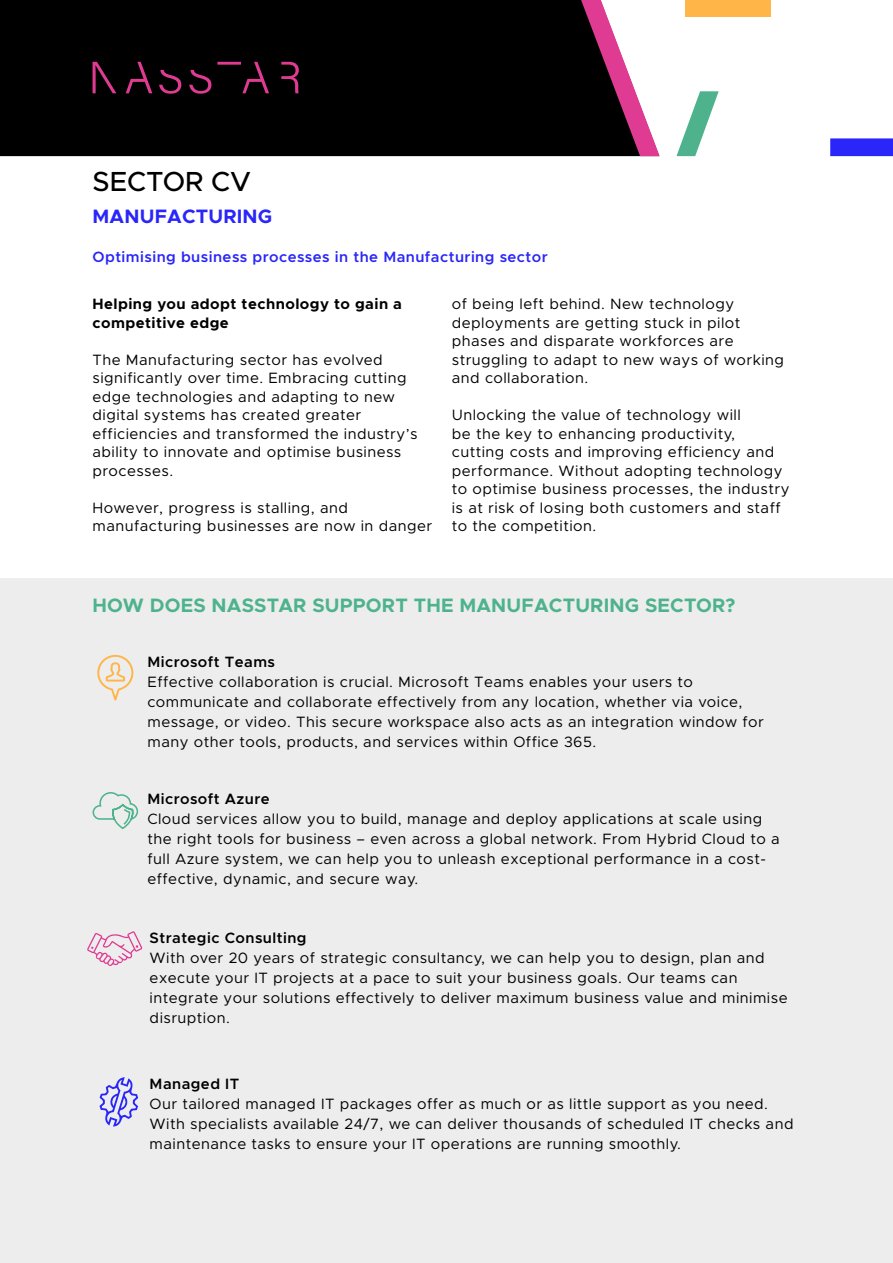
<style>
.page{position:relative;width:893px;height:1263px;background:#fff}
.page>*{position:absolute;margin:0;border:0;box-sizing:border-box;transform-origin:0 0}
.t1{font:500 27.75px "Metropolis";color:#000}
.t2{font:700 19.5px "Metropolis";letter-spacing:.01em;color:#4eb38d}
.t3{font:700 19.5px "Metropolis";letter-spacing:.01em;color:#2a26f9}
.t4{font:15px/18.5px "Metropolis";letter-spacing:.03em;color:#000}
.t5{font:600 15px "Metropolis";letter-spacing:.03em;color:#000}
.t6{font:600 15px "Metropolis";letter-spacing:.03em;color:#2a26f9}
.t7{font:700 15px/18.5px "Metropolis";letter-spacing:.03em;color:#000}
</style>
<div class="page">
<div style="left:0;top:578px;width:893px;height:685px;background:#ededed"></div>
<div style="left:0;top:0;width:581px;height:156px;background:#000"></div>
<svg style="left:676px;top:91px;width:43px;height:65px"></svg>
<div style="left:685px;top:0;width:85px;height:17px;background:#ffb548"></div>
<svg style="left:830px;top:138px;width:63px;height:18px"></svg>
<svg style="left:581px;top:0;width:79px;height:156px"></svg>
<svg style="left:159px;top:70px;width:22px;height:24px"></svg>
<svg style="left:189px;top:70px;width:22px;height:24px"></svg>
<svg style="left:281px;top:62px;width:18px;height:31px"></svg>
<svg style="left:93px;top:62px;width:23px;height:31px"></svg>
<svg style="left:217px;top:62px;width:52px;height:31px;background:#210816"></svg>
<svg style="left:126px;top:62px;width:26px;height:31px"></svg>
<svg style="left:92px;top:792px;width:47px;height:38px"></svg>
<svg style="left:97px;top:655px;width:36px;height:46px"></svg>
<svg style="left:87px;top:931px;width:55px;height:35px"></svg>
<svg style="left:99px;top:1077px;width:39px;height:49px"></svg>
<h1 class="t1" style="left:93px;top:164px;width:160px">SECTOR CV</h1>
<h2 class="t3" style="left:93px;top:204px;width:181px">MANUFACTURING</h2>
<p class="t6" style="left:93px;top:247px;width:457px">Optimising business processes in the Manufacturing sector</p>
<p class="t7" style="left:93px;top:295px;width:311px">Helping you adopt technology to gain a competitive edge</p>
<p class="t4" style="left:93px;top:350px;width:327px">The Manufacturing sector has evolved significantly over time. Embracing cutting edge technologies and adapting to new digital systems has created greater efficiencies and transformed the industry’s ability to innovate and optimise business processes.</p>
<p class="t4" style="left:93px;top:498px;width:341px">However, progress is stalling, and manufacturing businesses are now in danger</p>
<p class="t4" style="left:452px;top:295px;width:334px">of being left behind. New technology deployments are getting stuck in pilot phases and disparate workforces are struggling to adapt to new ways of working and collaboration.</p>
<p class="t4" style="left:452px;top:406px;width:339px">Unlocking the value of technology will<br>be the key to enhancing productivity, cutting costs and improving efficiency and performance. Without adopting technology to optimise business processes, the industry is at risk of losing both customers and staff to the competition.</p>
<h2 class="t2" style="left:93px;top:593px;width:644px">HOW DOES NASSTAR SUPPORT THE MANUFACTURING SECTOR?</h2>
<p class="t5" style="left:147px;top:652px;width:129px">Microsoft Teams</p>
<p class="t4" style="left:147px;top:672px;width:618px;line-height:20.1px">Effective collaboration is crucial. Microsoft Teams enables your users to communicate and collaborate effectively from any location, whether via voice, message, or video. This secure workspace also acts as an integration window for many other tools, products, and services within Office 365.</p>
<p class="t5" style="left:147px;top:789px;width:124px">Microsoft Azure</p>
<p class="t4" style="left:147px;top:809px;width:634px;line-height:20.1px">Cloud services allow you to build, manage and deploy applications at scale using the right tools for business – even across a global network. From Hybrid Cloud to a full Azure system, we can help you to unleash exceptional performance in a cost&shy;effective, dynamic, and secure way.</p>
<p class="t5" style="left:150px;top:928px;width:158px">Strategic Consulting</p>
<p class="t4" style="left:150px;top:948px;width:639px;line-height:20.1px">With over 20 years of strategic consultancy, we can help you to design, plan and execute your IT projects at a pace to suit your business goals. Our teams can integrate your solutions effectively to deliver maximum business value and minimise disruption.</p>
<p class="t5" style="left:150px;top:1074px;width:91px">Managed IT</p>
<p class="t4" style="left:150px;top:1094px;width:645px;line-height:20.1px">Our tailored managed IT packages offer as much or as little support as you need.<br>With specialists available 24/7, we can deliver thousands of scheduled IT checks and maintenance tasks to ensure your IT operations are running smoothly.</p>
</div>
